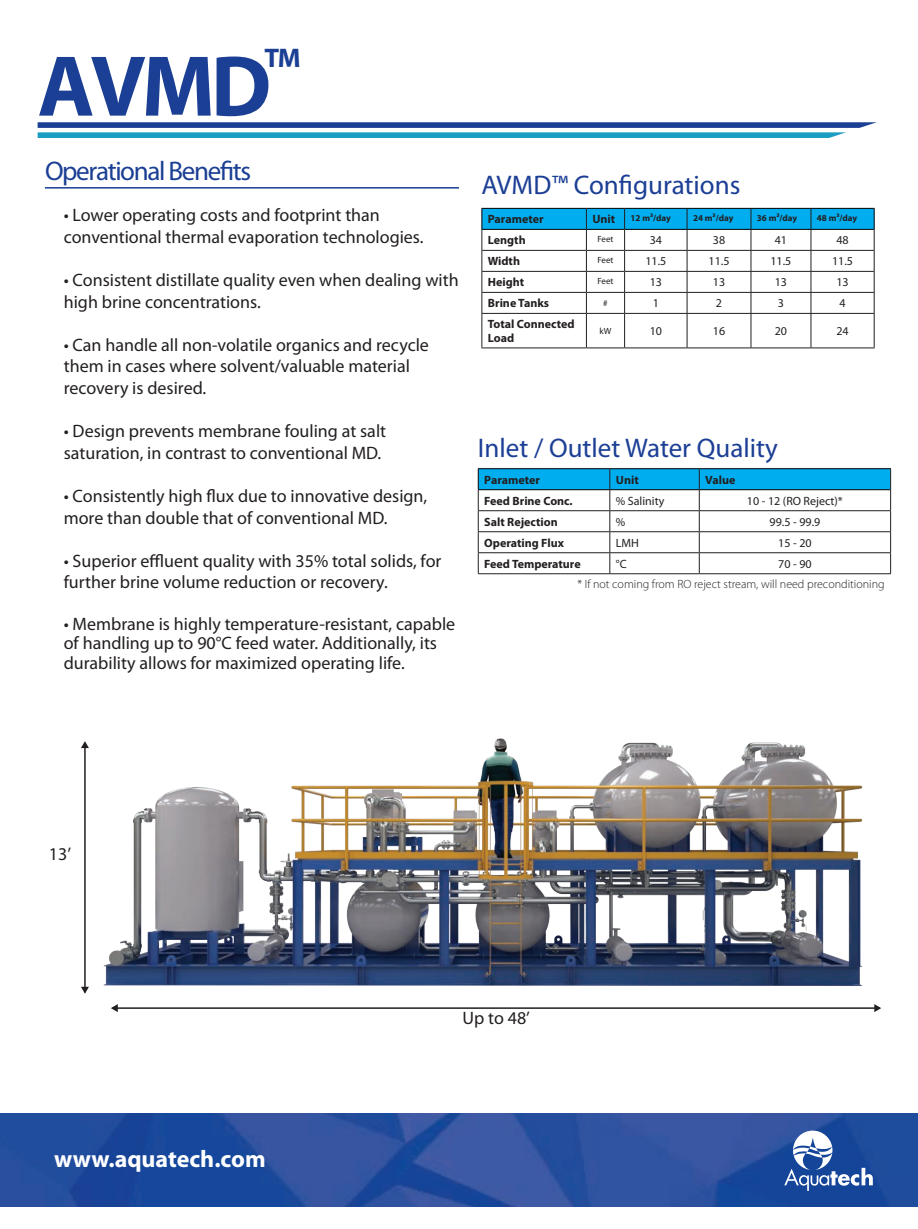
<style>
.page{position:relative;width:918px;height:1229px;background:#fff}
.page>*{position:absolute;margin:0;border:0;box-sizing:border-box;transform-origin:0 0}
.t1{font:700 87px "Myriad Pro";color:#1b3f94}
.t2{font:27px "Myriad Pro";color:#1c3f95}
.t3{font:27px "Myriad Pro";letter-spacing:-.05em;color:#1b3f94}
.t4{font:700 27px "Myriad Pro";color:#1b3f94}
.t5{font:700 24px "Myriad Pro";color:#fff}
.t6{font:18px/21.6px "Myriad Pro";color:#231f20}
.t7{font:700 12px/13.5px "Myriad Pro";color:#231f20}
.t8{font:12px "Myriad Pro";color:#231f20}
.t9{font:300 12px "Myriad Pro";color:#231f20}
.t10{font:700 9px "Myriad Pro";color:#231f20}
.t11{font:9px "Myriad Pro";color:#231f20}
</style>
<div class="page">
<img style="left:0;top:1113px;width:918px;height:93px">
<svg style="left:784px;top:1130px;width:89px;height:60px"></svg>
<hr style="left:45px;top:187px;width:414px;height:2px;background:#1b3f94">
<svg style="left:38px;top:122px;width:839px;height:16px"></svg>
<hr style="left:84px;top:746px;width:2px;height:246px;background:#231f20">
<svg style="left:81px;top:986px;width:4px;height:7px"></svg>
<svg style="left:81px;top:741px;width:4px;height:7px"></svg>
<img style="left:85px;top:738px;width:796px;height:274px">
<svg style="left:482px;top:208px;width:393px;height:105px"></svg>
<hr style="left:482px;top:313px;width:104px;height:1px;background:#231f20">
<hr style="left:482px;top:314px;width:1px;height:33px;background:#231f20">
<hr style="left:586px;top:313px;width:39px;height:1px;background:#231f20">
<hr style="left:586px;top:314px;width:1px;height:33px;background:#231f20">
<hr style="left:625px;top:313px;width:62px;height:1px;background:#231f20">
<hr style="left:624px;top:314px;width:1px;height:33px;background:#231f20">
<hr style="left:687px;top:313px;width:64px;height:1px;background:#231f20">
<hr style="left:687px;top:314px;width:1px;height:33px;background:#231f20">
<hr style="left:751px;top:313px;width:60px;height:1px;background:#231f20">
<hr style="left:751px;top:314px;width:1px;height:33px;background:#231f20">
<hr style="left:811px;top:313px;width:64px;height:1px;background:#231f20">
<hr style="left:811px;top:314px;width:1px;height:33px;background:#231f20">
<hr style="left:874px;top:314px;width:1px;height:33px;background:#231f20">
<hr style="left:482px;top:347px;width:104px;height:1px;background:#231f20">
<hr style="left:586px;top:347px;width:39px;height:1px;background:#231f20">
<hr style="left:625px;top:347px;width:62px;height:1px;background:#231f20">
<hr style="left:687px;top:347px;width:64px;height:1px;background:#231f20">
<hr style="left:751px;top:347px;width:60px;height:1px;background:#231f20">
<hr style="left:811px;top:347px;width:64px;height:1px;background:#231f20">
<hr style="left:478px;top:468px;width:132px;height:1px;background:#000">
<hr style="left:610px;top:468px;width:89px;height:1px;background:#000">
<hr style="left:699px;top:468px;width:192px;height:1px;background:#000">
<svg style="left:478px;top:469px;width:413px;height:104px"></svg>
<hr style="left:478px;top:573px;width:132px;height:1px;background:#231f20">
<hr style="left:610px;top:573px;width:89px;height:1px;background:#231f20">
<hr style="left:699px;top:573px;width:192px;height:1px;background:#231f20">
<h2 class="t4" style="left:264px;top:42px;width:38px">TM</h2>
<h1 class="t1" style="left:38px;top:38px;width:235px">AVMD</h1>
<h2 class="t3" style="left:45px;top:156px;width:208px">Operational Benefits</h2>
<p class="t6" style="left:64px;top:205px;width:361px">• Lower operating costs and footprint than conventional thermal evaporation technologies.</p>
<p class="t6" style="left:64px;top:269px;width:397px">• Consistent distillate quality even when dealing with high brine concentrations.</p>
<p class="t6" style="left:64px;top:334px;width:367px">• Can handle all non-volatile organics and recycle them in cases where solvent/valuable material recovery is desired.</p>
<p class="t6" style="left:64px;top:421px;width:324px">• Design prevents membrane fouling at salt saturation, in contrast to conventional MD.</p>
<p class="t6" style="left:64px;top:485px;width:365px">• Consistently high flux due to innovative design, more than double that of conventional MD.</p>
<p class="t6" style="left:64px;top:550px;width:379px">• Superior effluent quality with 35% total solids, for further brine volume reduction or recovery.</p>
<p class="t6" style="left:64px;top:614px;width:393px;line-height:19.5px">• Membrane is highly temperature-resistant, capable of handling up to 90°C feed water. Additionally, its durability allows for maximized operating life.</p>
<h2 class="t2" style="left:481px;top:171px;width:260px">AVMD™ Configurations</h2>
<p class="t7" style="left:488px;top:213px;width:57px">Parameter</p>
<p class="t7" style="left:592px;top:213px;width:24px">Unit</p>
<p class="t10" style="left:631px;top:213px;width:42px">12 m³/day</p>
<p class="t10" style="left:693px;top:213px;width:42px">24 m³/day</p>
<p class="t10" style="left:757px;top:213px;width:42px">36 m³/day</p>
<p class="t10" style="left:817px;top:213px;width:42px">48 m³/day</p>
<p class="t7" style="left:488px;top:234px;width:39px">Length</p>
<p class="t11" style="left:597px;top:234px;width:18px">Feet</p>
<p class="t8" style="left:650px;top:234px;width:14px">34</p>
<p class="t8" style="left:713px;top:234px;width:14px">38</p>
<p class="t8" style="left:775px;top:234px;width:14px">41</p>
<p class="t8" style="left:836px;top:234px;width:14px">48</p>
<p class="t7" style="left:488px;top:255px;width:34px">Width</p>
<p class="t11" style="left:597px;top:255px;width:18px">Feet</p>
<p class="t8" style="left:645px;top:255px;width:22px">11.5</p>
<p class="t8" style="left:709px;top:255px;width:22px">11.5</p>
<p class="t8" style="left:771px;top:255px;width:22px">11.5</p>
<p class="t8" style="left:832px;top:255px;width:22px">11.5</p>
<p class="t7" style="left:488px;top:276px;width:38px">Height</p>
<p class="t11" style="left:597px;top:276px;width:18px">Feet</p>
<p class="t8" style="left:650px;top:276px;width:14px">13</p>
<p class="t8" style="left:713px;top:276px;width:14px">13</p>
<p class="t8" style="left:775px;top:276px;width:14px">13</p>
<p class="t8" style="left:836px;top:276px;width:14px">13</p>
<p class="t7" style="left:488px;top:297px;width:63px">Brine Tanks</p>
<p class="t11" style="left:603px;top:298px;width:6px">#</p>
<p class="t8" style="left:653px;top:297px;width:8px">1</p>
<p class="t8" style="left:716px;top:297px;width:8px">2</p>
<p class="t8" style="left:778px;top:297px;width:8px">3</p>
<p class="t8" style="left:840px;top:297px;width:8px">4</p>
<p class="t7" style="left:488px;top:318px;width:88px">Total Connected<br>Load</p>
<p class="t11" style="left:600px;top:326px;width:13px">kW</p>
<p class="t8" style="left:650px;top:324px;width:14px">10</p>
<p class="t8" style="left:713px;top:324px;width:14px">16</p>
<p class="t8" style="left:775px;top:324px;width:14px">20</p>
<p class="t8" style="left:836px;top:324px;width:14px">24</p>
<h2 class="t2" style="left:478px;top:433px;width:302px">Inlet / Outlet Water Quality</h2>
<p class="t7" style="left:484px;top:473px;width:57px">Parameter</p>
<p class="t7" style="left:616px;top:473px;width:24px">Unit</p>
<p class="t7" style="left:705px;top:473px;width:32px">Value</p>
<p class="t7" style="left:484px;top:494px;width:90px">Feed Brine Conc.</p>
<p class="t8" style="left:616px;top:494px;width:50px">% Salinity</p>
<p class="t8" style="left:747px;top:494px;width:97px">10 - 12 (RO Reject)*</p>
<p class="t7" style="left:484px;top:515px;width:75px">Salt Rejection</p>
<p class="t8" style="left:616px;top:515px;width:11px">%</p>
<p class="t8" style="left:770px;top:515px;width:52px">99.5 - 99.9</p>
<p class="t7" style="left:484px;top:536px;width:81px">Operating Flux</p>
<p class="t8" style="left:616px;top:536px;width:25px">LMH</p>
<p class="t8" style="left:778px;top:536px;width:35px">15 - 20</p>
<p class="t7" style="left:484px;top:557px;width:98px">Feed Temperature</p>
<p class="t8" style="left:616px;top:557px;width:12px">°C</p>
<p class="t8" style="left:778px;top:557px;width:35px">70 - 90</p>
<p class="t9" style="left:577px;top:578px;width:309px">* If not coming from RO reject stream, will need preconditioning</p>
<p class="t6" style="left:49px;top:843px;width:24px">13’</p>
<h3 class="t5" style="left:54px;top:1145px;width:213px">www.aquatech.com</h3>
<p class="t6" style="left:463px;top:1007px;width:69px">Up to 48’</p>
</div>
